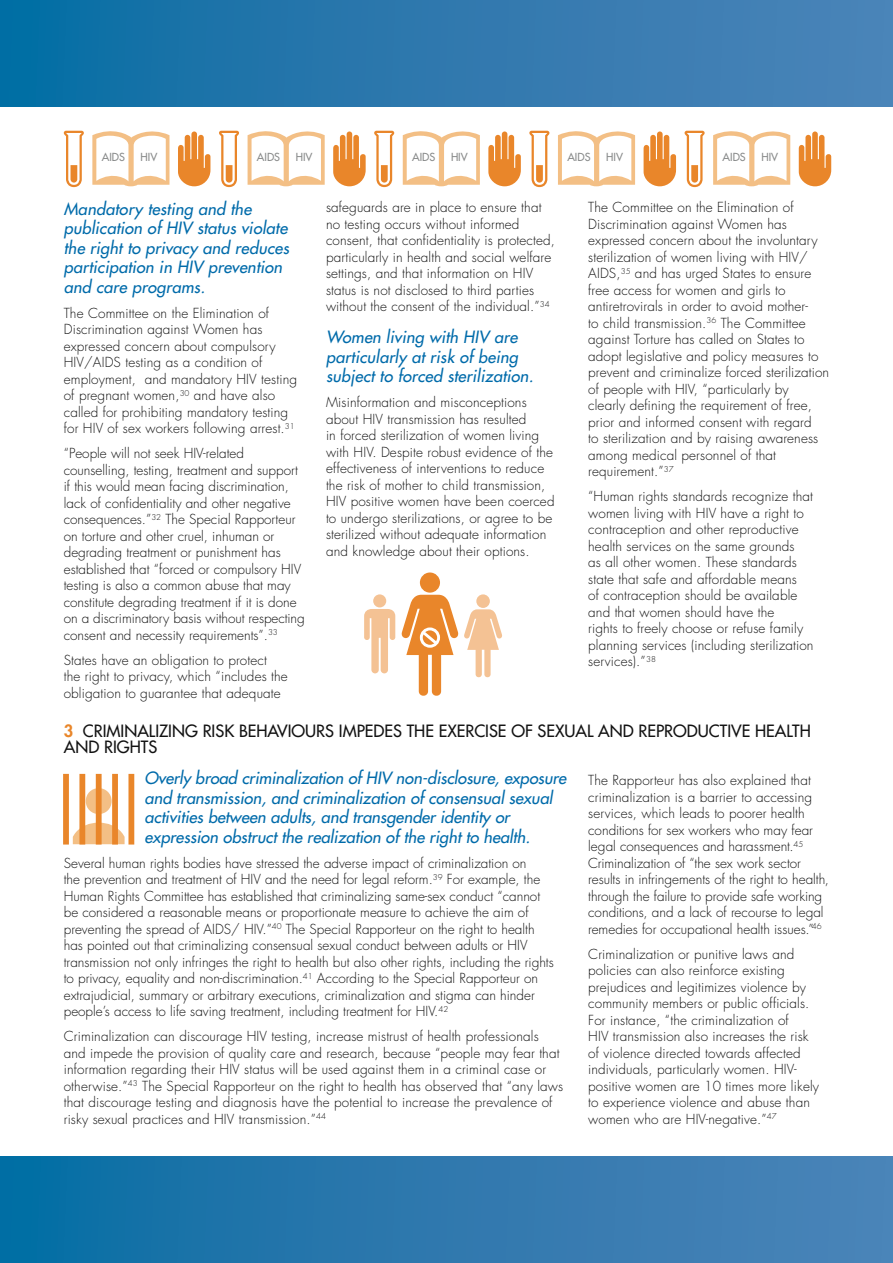
<style>
.page{position:relative;width:893px;height:1263px;background:#fff}
.page>*{position:absolute;margin:0;border:0;box-sizing:border-box;transform-origin:0 0}
.t1{font:italic 500 16.5px/19.5px "Futura Std";color:#006baa}
.t2{font:500 16.5px/16.5px "Futura Std";color:#121212}
.t3{font:300 13.5px/16.5px "Futura Std";letter-spacing:.01em;color:#121212}
.t4{font:500 10.8px "Futura Std";color:#888a8a}
.s1{font-weight:800;color:#e9862a}
</style>
<div class="page">
<div style="left:0;top:0;width:893px;height:106px;background:linear-gradient(to right,#096ea4,#4f84b8)"></div>
<div style="left:0;top:1157px;width:893px;height:106px;background:linear-gradient(to right,#096ea4,#4f84b8)"></div>
<svg style="left:64px;top:131px;width:20px;height:56px"></svg>
<svg style="left:219px;top:131px;width:20px;height:56px"></svg>
<svg style="left:374px;top:131px;width:20px;height:56px"></svg>
<svg style="left:529px;top:131px;width:21px;height:56px"></svg>
<svg style="left:684px;top:131px;width:21px;height:56px"></svg>
<svg style="left:178px;top:131px;width:32px;height:55px"></svg>
<svg style="left:333px;top:131px;width:33px;height:55px"></svg>
<svg style="left:488px;top:131px;width:33px;height:55px"></svg>
<svg style="left:644px;top:131px;width:32px;height:55px"></svg>
<svg style="left:799px;top:131px;width:32px;height:55px"></svg>
<svg style="left:92px;top:131px;width:77px;height:55px"></svg>
<svg style="left:248px;top:131px;width:77px;height:55px"></svg>
<svg style="left:403px;top:131px;width:77px;height:55px"></svg>
<svg style="left:558px;top:131px;width:77px;height:55px"></svg>
<svg style="left:713px;top:131px;width:77px;height:55px"></svg>
<svg style="left:73px;top:788px;width:52px;height:56px"></svg>
<div style="left:63px;top:774px;width:6px;height:70px;background:#e9862a"></div>
<div style="left:79px;top:774px;width:6px;height:70px;background:#e9862a"></div>
<div style="left:96px;top:774px;width:6px;height:70px;background:#e9862a"></div>
<div style="left:112px;top:774px;width:6px;height:70px;background:#e9862a"></div>
<div style="left:128px;top:774px;width:6px;height:70px;background:#e9862a"></div>
<div style="left:420px;top:572px;width:20px;height:21px;background:#e9862a;border-radius:50%"></div>
<svg style="left:364px;top:595px;width:138px;height:101px"></svg>
<p class="t4" style="left:102px;top:150px;width:25px">AIDS</p>
<p class="t4" style="left:141px;top:150px;width:18px">HIV</p>
<p class="t4" style="left:257px;top:150px;width:25px">AIDS</p>
<p class="t4" style="left:296px;top:150px;width:18px">HIV</p>
<p class="t4" style="left:412px;top:150px;width:25px">AIDS</p>
<p class="t4" style="left:451px;top:150px;width:18px">HIV</p>
<p class="t4" style="left:567px;top:150px;width:25px">AIDS</p>
<p class="t4" style="left:606px;top:150px;width:18px">HIV</p>
<p class="t4" style="left:723px;top:150px;width:25px">AIDS</p>
<p class="t4" style="left:761px;top:150px;width:18px">HIV</p>
<p class="t1" style="left:64px;top:199px;width:227px">Mandatory testing and the publication of HIV status violate the right to privacy and reduces participation in HIV prevention and care programs.</p>
<p class="t3" style="left:64px;top:305px;width:235px">The Committee on the Elimination of Discrimination against Women has expressed concern about compulsory HIV/AIDS testing as a condition of employment, and mandatory HIV testing of pregnant women,<sup>30</sup> and have also called for prohibiting mandatory testing for HIV of sex workers following arrest.<sup>31</sup></p>
<p class="t3" style="left:64px;top:445px;width:242px">“People will not seek HIV-related counselling, testing, treatment and support if this would mean facing discrimination, lack of confidentiality and other negative consequences.”<sup>32</sup> The Special Rapporteur on torture and other cruel, inhuman or degrading treatment or punishment has established that “forced or compulsory HIV testing is also a common abuse that may constitute degrading treatment if it is done on a discriminatory basis without respecting consent and necessity requirements”.<sup>33</sup></p>
<p class="t3" style="left:64px;top:652px;width:226px">States have an obligation to protect<br>the right to privacy, which “includes the obligation to guarantee that adequate</p>
<p class="t3" style="left:588px;top:199px;width:242px">The Committee on the Elimination of Discrimination against Women has expressed concern about the involuntary sterilization of women living with HIV/ AIDS,<sup>35</sup> and has urged States to ensure free access for women and girls to antiretrovirals in order to avoid mother-<br>to child transmission.<sup>36</sup> The Committee against Torture has called on States to adopt legislative and policy measures to prevent and criminalize forced sterilization of people with HIV, “particularly by<br>clearly defining the requirement of free, prior and informed consent with regard<br>to sterilization and by raising awareness among medical personnel of that requirement.”<sup>37</sup></p>
<p class="t3" style="left:588px;top:488px;width:227px">“Human rights standards recognize that women living with HIV have a right to contraception and other reproductive health services on the same grounds<br>as all other women. These standards state that safe and affordable means<br>of contraception should be available and that women should have the<br>rights to freely choose or refuse family planning services (including sterilization services).”<sup>38</sup></p>
<p class="t3" style="left:326px;top:199px;width:230px">safeguards are in place to ensure that no testing occurs without informed consent, that confidentiality is protected, particularly in health and social welfare settings, and that information on HIV status is not disclosed to third parties without the consent of the individual.”<sup>34</sup></p>
<p class="t1" style="left:326px;top:328px;width:209px">Women living with HIV are particularly at risk of being subject to forced sterilization.</p>
<p class="t3" style="left:326px;top:395px;width:230px">Misinformation and misconceptions about HIV transmission has resulted<br>in forced sterilization of women living with HIV. Despite robust evidence of the effectiveness of interventions to reduce the risk of mother to child transmission, HIV positive women have been coerced to undergo sterilizations, or agree to be sterilized without adequate information and knowledge about their options.</p>
<p class="t2" style="left:64px;top:722px;width:749px"><span class="s1">3</span> CRIMINALIZING RISK BEHAVIOURS IMPEDES THE EXERCISE OF SEXUAL AND REPRODUCTIVE HEALTH<br>AND RIGHTS</p>
<p class="t1" style="left:145px;top:768px;width:423px">Overly broad criminalization of HIV non-disclosure, exposure and transmission, and criminalization of consensual sexual activities between adults, and transgender identity or expression obstruct the realization of the right to health.</p>
<p class="t3" style="left:64px;top:855px;width:492px">Several human rights bodies have stressed the adverse impact of criminalization on<br>the prevention and treatment of HIV and the need for legal reform.<sup>39</sup> For example, the Human Rights Committee has established that criminalizing same-sex conduct “cannot be considered a reasonable means or proportionate measure to achieve the aim of preventing the spread of AIDS/ HIV.”<sup>40</sup> The Special Rapporteur on the right to health has pointed out that criminalizing consensual sexual conduct between adults or HIV transmission not only infringes the right to health but also other rights, including the rights to privacy, equality and non-discrimination.<sup>41</sup> According to the Special Rapporteur on extrajudicial, summary or arbitrary executions, criminalization and stigma can hinder people’s access to life saving treatment, including treatment for HIV.<sup>42</sup></p>
<p class="t3" style="left:64px;top:1028px;width:501px">Criminalization can discourage HIV testing, increase mistrust of health professionals and impede the provision of quality care and research, because “people may fear that information regarding their HIV status will be used against them in a criminal case or otherwise.”<sup>43</sup> The Special Rapporteur on the right to health has observed that “any laws that discourage testing and diagnosis have the potential to increase the prevalence of risky sexual practices and HIV transmission.”<sup>44</sup></p>
<p class="t3" style="left:588px;top:772px;width:242px">The Rapporteur has also explained that criminalization is a barrier to accessing services, which leads to poorer health conditions for sex workers who may fear legal consequences and harassment.<sup>45<br></sup>Criminalization of “the sex work sector results in infringements of the right to health, through the failure to provide safe working conditions, and a lack of recourse to legal remedies for occupational health issues.”<sup>46</sup></p>
<p class="t3" style="left:588px;top:946px;width:232px">Criminalization or punitive laws and policies can also reinforce existing prejudices and legitimizes violence by community members or public officials.<br>For instance, “the criminalization of<br>HIV transmission also increases the risk of violence directed towards affected individuals, particularly women. HIV&shy;positive women are 10 times more likely to experience violence and abuse than women who are HIV-negative.”<sup>47</sup></p>
</div>
